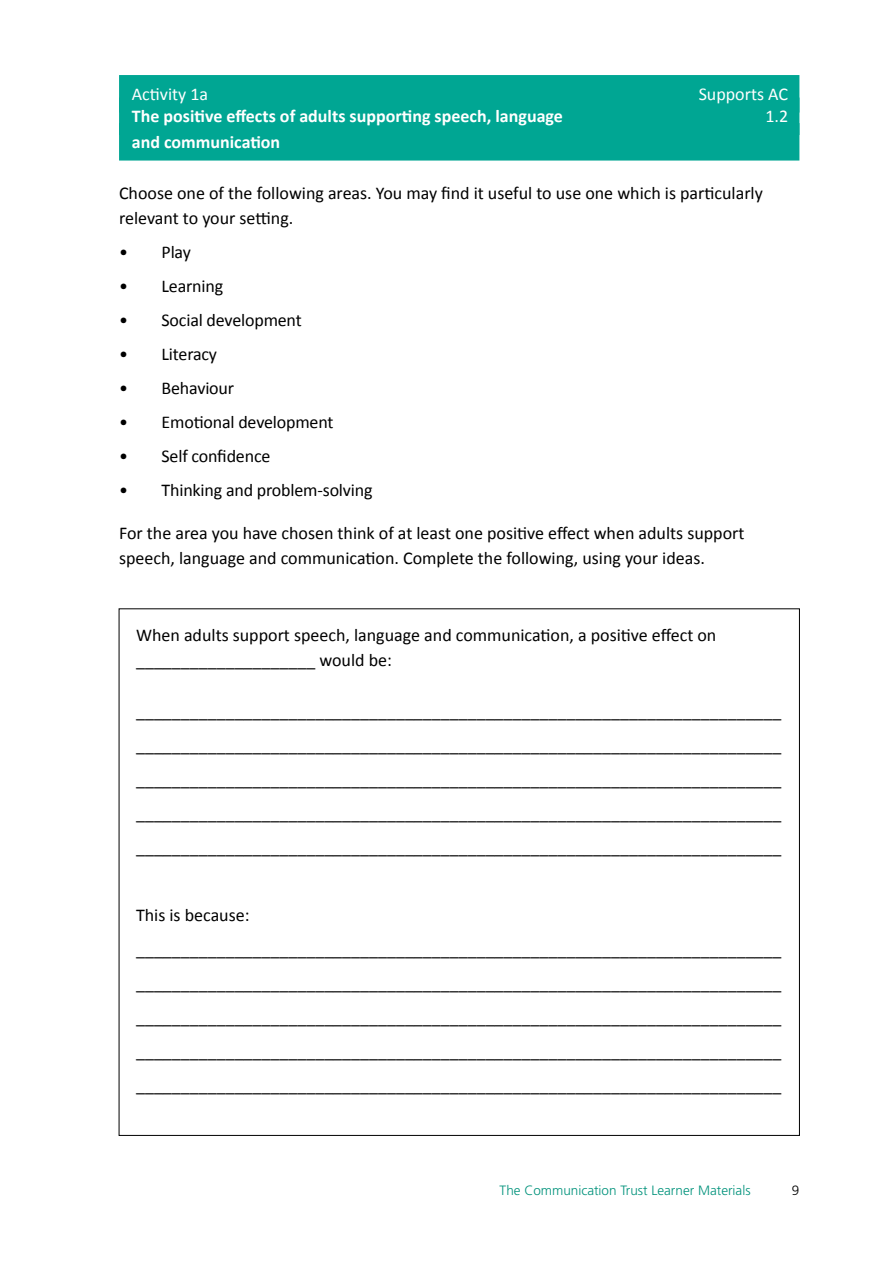
<style>
.page{position:relative;width:893px;height:1263px;background:#fff}
.page>*{position:absolute;margin:0;border:0;box-sizing:border-box;transform-origin:0 0}
.t1{font:18px/34px "Calibri";color:#000}
.t2{font:700 18px "Calibri";color:#fff}
.t3{font:18px "Calibri";color:#fff}
.t4{font:300 13.5px "Frutiger";color:#00927b}
.t5{font:300 13.5px "Frutiger";color:#000}
</style>
<div class="page">
<div style="left:119px;top:75px;width:680px;height:38px;background:#00a693"></div>
<div style="left:119px;top:98px;width:680px;height:37px;background:#00a693"></div>
<div style="left:119px;top:123px;width:680px;height:38px;background:#00a693"></div>
<p class="t3" style="left:132px;top:83px;width:78px">Activity 1a</p>
<p class="t3" style="left:699px;top:83px;width:91px">Supports AC</p>
<p class="t2" style="left:132px;top:105px;width:433px">The positive effects of adults supporting speech, language</p>
<p class="t3" style="left:765px;top:105px;width:24px">1.2</p>
<p class="t2" style="left:132px;top:131px;width:150px">and communication</p>
<p class="t1" style="left:119px;top:179px;width:645px;line-height:25.5px">Choose one of the following areas. You may find it useful to use one which is particularly relevant to your setting.</p>
<p class="t1" style="left:119px;top:234px;width:73px">• Play</p>
<p class="t1" style="left:119px;top:268px;width:106px">• Learning</p>
<p class="t1" style="left:119px;top:302px;width:184px">• Social development</p>
<p class="t1" style="left:119px;top:336px;width:100px">• Literacy</p>
<p class="t1" style="left:119px;top:370px;width:117px">• Behaviour</p>
<p class="t1" style="left:119px;top:404px;width:216px">• Emotional development</p>
<p class="t1" style="left:119px;top:438px;width:153px">• Self confidence</p>
<p class="t1" style="left:119px;top:472px;width:255px">• Thinking and problem-solving</p>
<p class="t1" style="left:119px;top:519px;width:627px;line-height:25.5px">For the area you have chosen think of at least one positive effect when adults support speech, language and communication. Complete the following, using your ideas.</p>
<p class="t1" style="left:136px;top:621px;width:582px;line-height:25.5px">When adults support speech, language and communication, a positive effect on ____________________ would be:</p>
<p class="t1" style="left:136px;top:693px;width:647px;text-align:justify">________________________________________________________________________ ________________________________________________________________________ ________________________________________________________________________ ________________________________________________________________________ ________________________________________________________________________</p>
<p class="t1" style="left:136px;top:897px;width:647px">This is because: ________________________________________________________________________ ________________________________________________________________________ ________________________________________________________________________ ________________________________________________________________________ ________________________________________________________________________</p>
<p class="t4" style="left:500px;top:1182px;width:253px">The Communication Trust Learner Materials</p>
<p class="t5" style="left:792px;top:1182px;width:9px">9</p>
</div>
